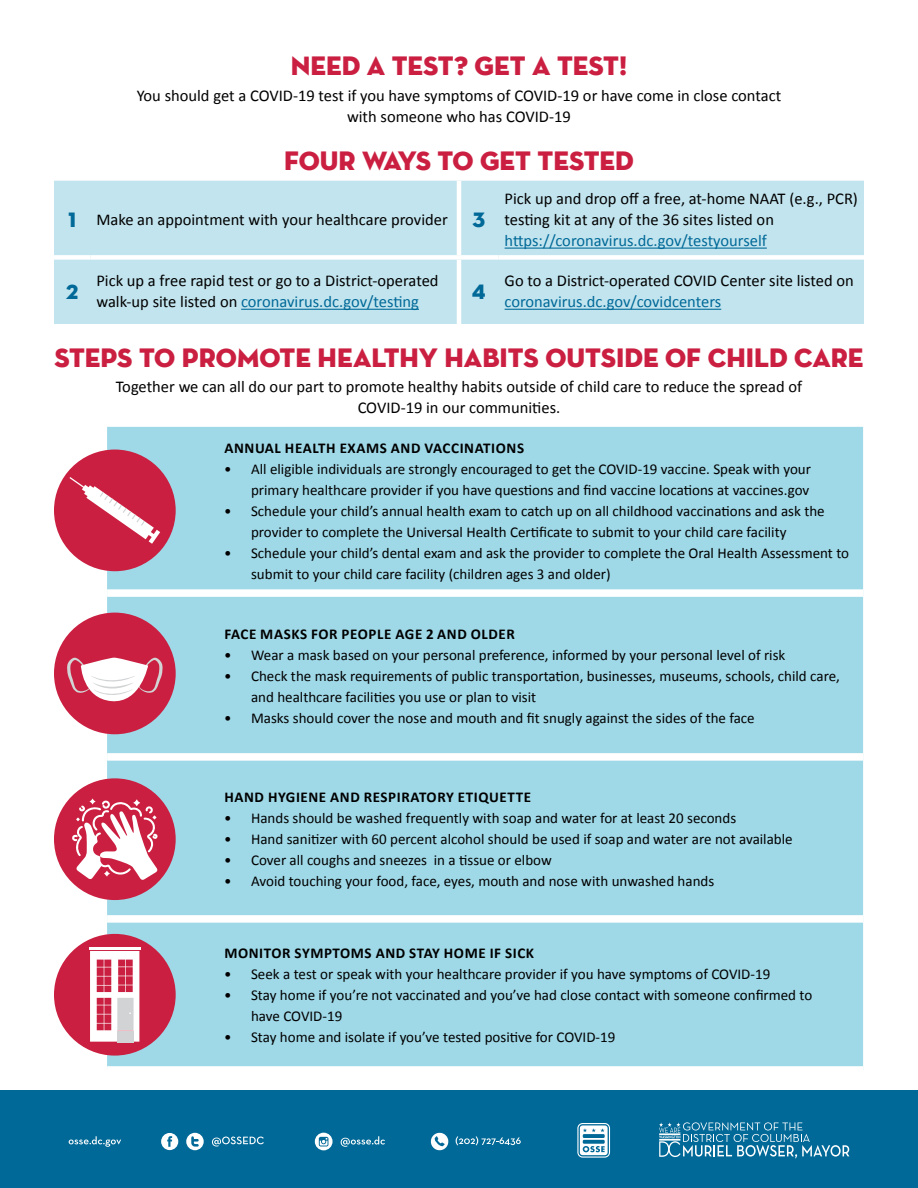
<style>
.page{position:relative;width:918px;height:1188px;background:#fff}
.page>*{position:absolute;margin:0;border:0;box-sizing:border-box;transform-origin:0 0}
.t1{font:27px "Neutra Disp Titling";color:#ca1f40}
.t2{font:21px "Neutra Disp Titling";color:#006998}
.t3{font:16.5px/21px "Calibri";color:#000;text-align:center}
.t4{font:16.5px "Calibri";color:#006998}
.t5{font:15px/21px "Calibri";color:#000}
.t6{font:700 15px "Calibri";letter-spacing:.04em;color:#000}
.s1{font-family:"Neutra Disp Titling";font-size:21px;color:#006998}
.s2{color:#006998}
</style>
<div class="page">
<div style="left:0;top:1091px;width:918px;height:97px;background:#006998"></div>
<div style="left:54px;top:181px;width:810px;height:143px;background:#c2e4ee"></div>
<hr style="left:457px;top:181px;width:4px;height:74px;background:#fff">
<div style="left:54px;top:255px;width:36px;height:5px;background:#fff"></div>
<div style="left:90px;top:255px;width:369px;height:5px;background:#fff"></div>
<div style="left:459px;top:255px;width:40px;height:5px;background:#fff"></div>
<hr style="left:457px;top:260px;width:4px;height:64px;background:#fff">
<div style="left:499px;top:255px;width:365px;height:5px;background:#fff"></div>
<hr style="left:505px;top:248px;width:262px;height:1px;background:#006998">
<hr style="left:241px;top:309px;width:178px;height:1px;background:#006998">
<hr style="left:505px;top:309px;width:216px;height:1px;background:#006998">
<div style="left:107px;top:427px;width:756px;height:639px;background:#9fd8e7"></div>
<div style="left:107px;top:753px;width:756px;height:8px;background:#fff"></div>
<div style="left:107px;top:915px;width:756px;height:8px;background:#fff"></div>
<div style="left:107px;top:589px;width:756px;height:8px;background:#fff"></div>
<div style="left:54px;top:450px;width:122px;height:121px;background:#ca1f40;border-radius:50%"></div>
<div style="left:54px;top:613px;width:122px;height:121px;background:#ca1f40;border-radius:50%"></div>
<svg style="left:67px;top:657px;width:96px;height:45px"></svg>
<svg style="left:161px;top:1133px;width:17px;height:17px"></svg>
<svg style="left:186px;top:1133px;width:18px;height:17px"></svg>
<svg style="left:212px;top:1137px;width:52px;height:9px"></svg>
<svg style="left:69px;top:1136px;width:52px;height:11px"></svg>
<svg style="left:431px;top:1133px;width:17px;height:17px"></svg>
<svg style="left:456px;top:1136px;width:65px;height:9px"></svg>
<svg style="left:659px;top:1122px;width:190px;height:36px"></svg>
<svg style="left:341px;top:1136px;width:44px;height:11px"></svg>
<svg style="left:315px;top:1133px;width:18px;height:17px"></svg>
<svg style="left:577px;top:1123px;width:33px;height:35px"></svg>
<div style="left:54px;top:778px;width:122px;height:122px;background:#ca1f40;border-radius:50%"></div>
<svg style="left:72px;top:799px;width:86px;height:81px"></svg>
<div style="left:54px;top:934px;width:122px;height:122px;background:#ca1f40;border-radius:50%"></div>
<hr style="left:89px;top:948px;width:52px;height:2px;background:#fff">
<hr style="left:117px;top:1040px;width:17px;height:3px;background:#d1d3d4">
<svg style="left:90px;top:951px;width:49px;height:91px"></svg>
<svg style="left:69px;top:477px;width:91px;height:67px"></svg>
<h1 class="t1" style="left:291px;top:49px;width:338px">NEED A TEST? GET A TEST!</h1>
<p class="t3" style="left:137px;top:85px;width:646px">You should get a COVID-19 test if you have symptoms of COVID-19 or have come in close contact with someone who has COVID-19</p>
<h1 class="t1" style="left:284px;top:144px;width:351px">FOUR WAYS TO GET TESTED</h1>
<p class="t3" style="left:68px;top:209px;width:418px"><span class="s1">1</span> Make an appointment with your healthcare provider <span class="s1">3</span></p>
<p class="t3" style="left:505px;top:188px;width:355px;text-align:left">Pick up and drop off a free, at-home NAAT (e.g., PCR) testing kit at any of the 36 sites listed on</p>
<p class="t4" style="left:505px;top:230px;width:264px">https://coronavirus.dc.gov/testyourself</p>
<h2 class="t2" style="left:66px;top:279px;width:14px">2</h2>
<p class="t3" style="left:96px;top:270px;width:344px;text-align:left">Pick up a free rapid test or go to a District-operated walk-up site listed on <span class="s2">coronavirus.dc.gov/testing</span></p>
<h2 class="t2" style="left:472px;top:279px;width:15px">4</h2>
<p class="t3" style="left:505px;top:270px;width:351px">Go to a District-operated COVID Center site listed on</p>
<p class="t4" style="left:505px;top:291px;width:218px">coronavirus.dc.gov/covidcenters</p>
<h1 class="t1" style="left:54px;top:341px;width:811px">STEPS TO PROMOTE HEALTHY HABITS OUTSIDE OF CHILD CARE</h1>
<p class="t3" style="left:116px;top:376px;width:688px">Together we can all do our part to promote healthy habits outside of child care to reduce the spread of<br>COVID-19 in our communities.</p>
<p class="t6" style="left:224px;top:437px;width:301px">ANNUAL HEALTH EXAMS AND VACCINATIONS</p>
<p class="t5" style="left:224px;top:458px;width:588px;text-align:right">• All eligible individuals are strongly encouraged to get the COVID-19 vaccine. Speak with your primary healthcare provider if you have questions and find vaccine locations at vaccines.gov</p>
<p class="t5" style="left:251px;top:500px;width:575px;text-indent:-27px">• Schedule your child’s annual health exam to catch up on all childhood vaccinations and ask the provider to complete the Universal Health Certificate to submit to your child care facility</p>
<p class="t5" style="left:251px;top:542px;width:600px;text-indent:-27px">• Schedule your child’s dental exam and ask the provider to complete the Oral Health Assessment to submit to your child care facility (children ages 3 and older)</p>
<p class="t6" style="left:224px;top:623px;width:292px">FACE MASKS FOR PEOPLE AGE 2 AND OLDER</p>
<p class="t5" style="left:224px;top:644px;width:563px">• Wear a mask based on your personal preference, informed by your personal level of risk</p>
<p class="t5" style="left:251px;top:665px;width:590px;text-indent:-27px">• Check the mask requirements of public transportation, businesses, museums, schools, child care, and healthcare facilities you use or plan to visit</p>
<p class="t5" style="left:224px;top:707px;width:532px">• Masks should cover the nose and mouth and fit snugly against the sides of the face</p>
<p class="t6" style="left:224px;top:786px;width:308px">HAND HYGIENE AND RESPIRATORY ETIQUETTE</p>
<p class="t5" style="left:224px;top:807px;width:514px">• Hands should be washed frequently with soap and water for at least 20 seconds</p>
<p class="t5" style="left:224px;top:828px;width:570px">• Hand sanitizer with 60 percent alcohol should be used if soap and water are not available</p>
<p class="t5" style="left:224px;top:849px;width:329px">• Cover all coughs and sneezes in a tissue or elbow</p>
<p class="t5" style="left:224px;top:870px;width:492px">• Avoid touching your food, face, eyes, mouth and nose with unwashed hands</p>
<p class="t6" style="left:224px;top:942px;width:311px">MONITOR SYMPTOMS AND STAY HOME IF SICK</p>
<p class="t5" style="left:224px;top:964px;width:548px">• Seek a test or speak with your healthcare provider if you have symptoms of COVID-19</p>
<p class="t5" style="left:251px;top:985px;width:563px;text-indent:-27px">• Stay home if you’re not vaccinated and you’ve had close contact with someone confirmed to have COVID-19</p>
<p class="t5" style="left:224px;top:1027px;width:393px">• Stay home and isolate if you’ve tested positive for COVID-19</p>
</div>
